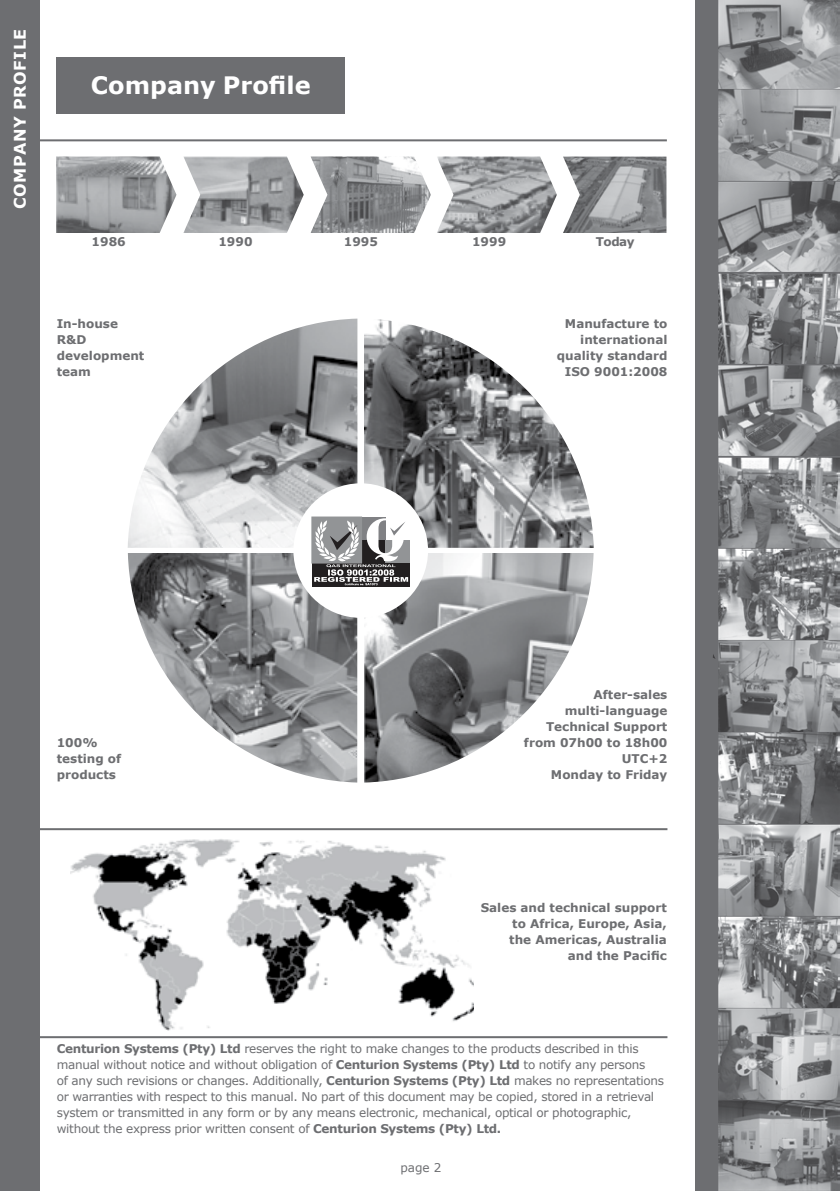
<style>
.page{position:relative;width:840px;height:1191px;background:#fff}
.page>*{position:absolute;margin:0;border:0;box-sizing:border-box;transform-origin:0 0}
.t1{font:700 24px "Verdana";color:#fff}
.t2{font:700 16px "Verdana";letter-spacing:.035em;color:#fff}
.t3{font:12px/16px "Verdana";letter-spacing:-.025em;color:#6d6e71}
.t4{font:700 12px/16px "Verdana";color:#6d6e71;text-align:right}
.s1{font-weight:700}
</style>
<div class="page">
<hr style="left:0;top:139px;width:666px;height:2px;background:#6d6e71">
<hr style="left:0;top:828px;width:667px;height:2px;background:#6d6e71">
<hr style="left:0;top:1036px;width:667px;height:2px;background:#6d6e71">
<img style="left:70px;top:839px;width:403px;height:191px">
<img style="left:128px;top:318px;width:229px;height:230px">
<img style="left:128px;top:553px;width:229px;height:229px">
<img style="left:364px;top:319px;width:229px;height:229px">
<img style="left:364px;top:553px;width:229px;height:229px">
<div style="left:293px;top:483px;width:135px;height:135px;background:#fff;border-radius:50%"></div>
<div style="left:312px;top:562px;width:98px;height:24px;background:#221f20"></div>
<div style="left:361px;top:517px;width:24px;height:23px;background:#808184"></div>
<div style="left:385px;top:540px;width:25px;height:22px;background:#929496"></div>
<svg style="left:311px;top:516px;width:51px;height:47px"></svg>
<svg style="left:314px;top:518px;width:94px;height:67px"></svg>
<div style="left:695px;top:0;width:144px;height:1191px;background:#6d6e71"></div>
<img style="left:718px;top:0;width:121px;height:547px">
<img style="left:718px;top:549px;width:121px;height:90px">
<img style="left:718px;top:641px;width:121px;height:549px">
<img style="left:56px;top:156px;width:120px;height:77px">
<img style="left:183px;top:156px;width:120px;height:77px">
<img style="left:310px;top:156px;width:120px;height:77px">
<img style="left:437px;top:156px;width:119px;height:77px">
<img style="left:563px;top:156px;width:103px;height:77px">
<div style="left:0;top:0;width:40px;height:1191px;background:#6d6e71"></div>
<div style="left:57px;top:57px;width:287px;height:56px;background:#6d6e71"></div>
<h2 class="t2" style="left:9px;top:209px;width:182px;rotate:-90deg">COMPANY PROFILE</h2>
<h1 class="t1" style="left:91px;top:68px;width:221px">Company Profile</h1>
<p class="t4" style="left:92px;top:233px;width:36px">1986</p>
<p class="t4" style="left:218px;top:233px;width:36px">1990</p>
<p class="t4" style="left:344px;top:233px;width:36px">1995</p>
<p class="t4" style="left:472px;top:233px;width:36px">1999</p>
<p class="t4" style="left:595px;top:234px;width:40px">Today</p>
<p class="t4" style="left:57px;top:315px;width:89px;text-align:left">In-house<br>R&amp;D development team</p>
<p class="t4" style="left:556px;top:315px;width:112px">Manufacture to international quality standard<br>ISO 9001:2008</p>
<p class="t4" style="left:57px;top:734px;width:66px;text-align:left">100% testing of products</p>
<p class="t4" style="left:523px;top:686px;width:145px">After-sales multi-language<br>Technical Support from 07h00 to 18h00<br>UTC+2<br>Monday to Friday</p>
<p class="t4" style="left:480px;top:899px;width:187px">Sales and technical support to Africa, Europe, Asia,<br>the Americas, Australia<br>and the Pacific</p>
<p class="t3" style="left:57px;top:1040px;width:608px"><span class="s1">Centurion Systems (Pty) Ltd</span> reserves the right to make changes to the products described in this manual without notice and without obligation of <span class="s1">Centurion Systems (Pty) Ltd</span> to notify any persons<br>of any such revisions or changes. Additionally, <span class="s1">Centurion Systems (Pty) Ltd</span> makes no representations or warranties with respect to this manual. No part of this document may be copied, stored in a retrieval system or transmitted in any form or by any means electronic, mechanical, optical or photographic, without the express prior written consent of <span class="s1">Centurion Systems (Pty) Ltd.</span></p>
<p class="t3" style="left:400px;top:1159px;width:43px">page 2</p>
</div>
